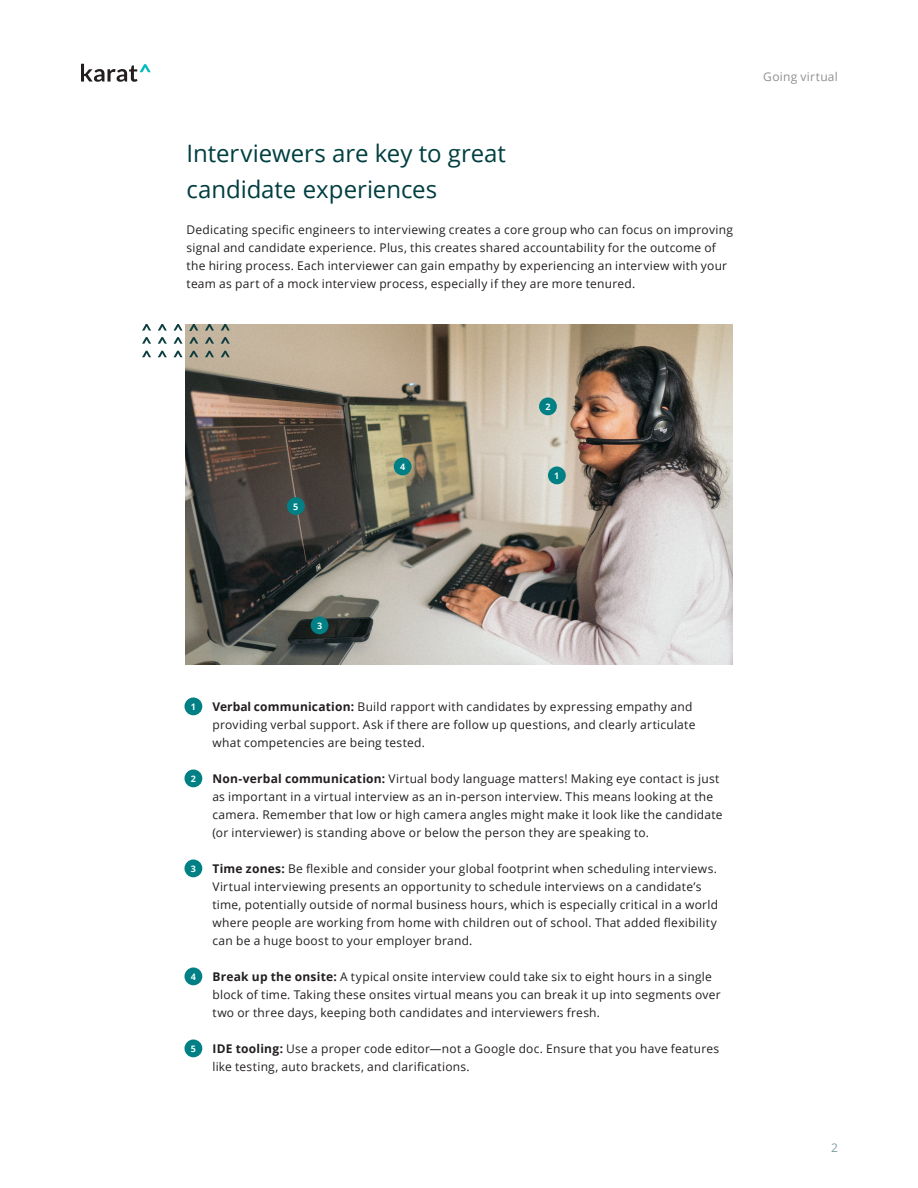
<style>
.page{position:relative;width:918px;height:1188px;background:#fff}
.page>*{position:absolute;margin:0;border:0;box-sizing:border-box;transform-origin:0 0}
.t1{font:24px/36px "Open Sans";letter-spacing:-.005em;color:#003e40}
.Body_1{font:12px/18px "Open Sans";letter-spacing:.02em;color:#231f20}
.footer_end{font:12px "Open Sans";letter-spacing:.02em;color:#918f90}
.footer_end-2{font:12px "Open Sans";color:#809f9f}
.number_in_circle{font:700 9px "Open Sans";color:#ecfafa}
.s1{font-weight:700}
</style>
<div class="page">
<svg style="left:81px;top:64px;width:70px;height:18px"></svg>
<img style="left:185px;top:324px;width:548px;height:340px">
<svg style="left:142px;top:324px;width:9px;height:7px"></svg>
<svg style="left:158px;top:324px;width:9px;height:7px"></svg>
<svg style="left:174px;top:324px;width:9px;height:7px"></svg>
<svg style="left:189px;top:324px;width:9px;height:7px"></svg>
<svg style="left:205px;top:324px;width:9px;height:7px"></svg>
<svg style="left:221px;top:324px;width:9px;height:7px"></svg>
<svg style="left:142px;top:337px;width:9px;height:7px"></svg>
<svg style="left:158px;top:337px;width:9px;height:7px"></svg>
<svg style="left:174px;top:337px;width:9px;height:7px"></svg>
<svg style="left:189px;top:337px;width:9px;height:7px"></svg>
<svg style="left:205px;top:337px;width:9px;height:7px"></svg>
<svg style="left:221px;top:337px;width:9px;height:7px"></svg>
<svg style="left:142px;top:351px;width:9px;height:6px"></svg>
<svg style="left:158px;top:351px;width:9px;height:6px"></svg>
<svg style="left:174px;top:351px;width:9px;height:6px"></svg>
<svg style="left:189px;top:351px;width:9px;height:6px"></svg>
<svg style="left:205px;top:351px;width:9px;height:6px"></svg>
<svg style="left:221px;top:351px;width:9px;height:6px"></svg>
<div style="left:185px;top:697px;width:17px;height:18px;background:#008084;border-radius:50%"></div>
<div style="left:548px;top:467px;width:18px;height:17px;background:#008084;border-radius:50%"></div>
<div style="left:185px;top:769px;width:17px;height:18px;background:#008084;border-radius:50%"></div>
<div style="left:539px;top:398px;width:18px;height:17px;background:#008084;border-radius:50%"></div>
<div style="left:185px;top:859px;width:17px;height:18px;background:#008084;border-radius:50%"></div>
<div style="left:185px;top:967px;width:17px;height:18px;background:#008084;border-radius:50%"></div>
<div style="left:185px;top:1039px;width:17px;height:18px;background:#008084;border-radius:50%"></div>
<div style="left:311px;top:617px;width:17px;height:17px;background:#008084;border-radius:50%"></div>
<div style="left:394px;top:458px;width:18px;height:17px;background:#008084;border-radius:50%"></div>
<div style="left:287px;top:497px;width:18px;height:18px;background:#008084;border-radius:50%"></div>
<h3 class="t1" style="left:187px;top:135px;width:321px">Interviewers are key to great candidate experiences</h3>
<p class="Body_1" style="left:187px;top:220px;width:548px">Dedicating specific engineers to interviewing creates a core group who can focus on improving signal and candidate experience. Plus, this creates shared accountability for the outcome of the hiring process. Each interviewer can gain empathy by experiencing an interview with your team as part of a mock interview process, especially if they are more tenured.</p>
<p class="footer_end" style="left:763px;top:68px;width:76px">Going virtual</p>
<p class="number_in_circle" style="left:293px;top:500px;width:7px">5</p>
<p class="number_in_circle" style="left:400px;top:460px;width:7px">4</p>
<p class="number_in_circle" style="left:545px;top:400px;width:7px">2</p>
<p class="number_in_circle" style="left:554px;top:469px;width:7px">1</p>
<p class="number_in_circle" style="left:317px;top:619px;width:7px">3</p>
<p class="number_in_circle" style="left:191px;top:700px;width:7px">1</p>
<p class="number_in_circle" style="left:191px;top:772px;width:7px">2</p>
<p class="number_in_circle" style="left:191px;top:862px;width:7px">3</p>
<p class="number_in_circle" style="left:191px;top:970px;width:7px">4</p>
<p class="number_in_circle" style="left:191px;top:1042px;width:7px">5</p>
<p class="Body_1" style="left:212px;top:697px;width:485px"><span class="s1">Verbal communication:</span> Build rapport with candidates by expressing empathy and providing verbal support. Ask if there are follow up questions, and clearly articulate what competencies are being tested.</p>
<p class="Body_1" style="left:212px;top:769px;width:512px"><span class="s1">Non-verbal communication:</span> Virtual body language matters! Making eye contact is just as important in a virtual interview as an in-person interview. This means looking at the camera. Remember that low or high camera angles might make it look like the candidate (or interviewer) is standing above or below the person they are speaking to.</p>
<p class="Body_1" style="left:212px;top:859px;width:506px"><span class="s1">Time zones:</span> Be flexible and consider your global footprint when scheduling interviews.</p>
<p class="Body_1" style="left:212px;top:877px;width:507px">Virtual interviewing presents an opportunity to schedule interviews on a candidate’s time, potentially outside of normal business hours, which is especially critical in a world where people are working from home with children out of school. That added flexibility can be a huge boost to your employer brand.</p>
<p class="Body_1" style="left:212px;top:967px;width:510px"><span class="s1">Break up the onsite:</span> A typical onsite interview could take six to eight hours in a single block of time. Taking these onsites virtual means you can break it up into segments over two or three days, keeping both candidates and interviewers fresh.</p>
<p class="Body_1" style="left:212px;top:1039px;width:508px"><span class="s1">IDE tooling:</span> Use a proper code editor—not a Google doc. Ensure that you have features like testing, auto brackets, and clarifications.</p>
<p class="footer_end-2" style="left:831px;top:1139px;width:8px">2</p>
</div>
